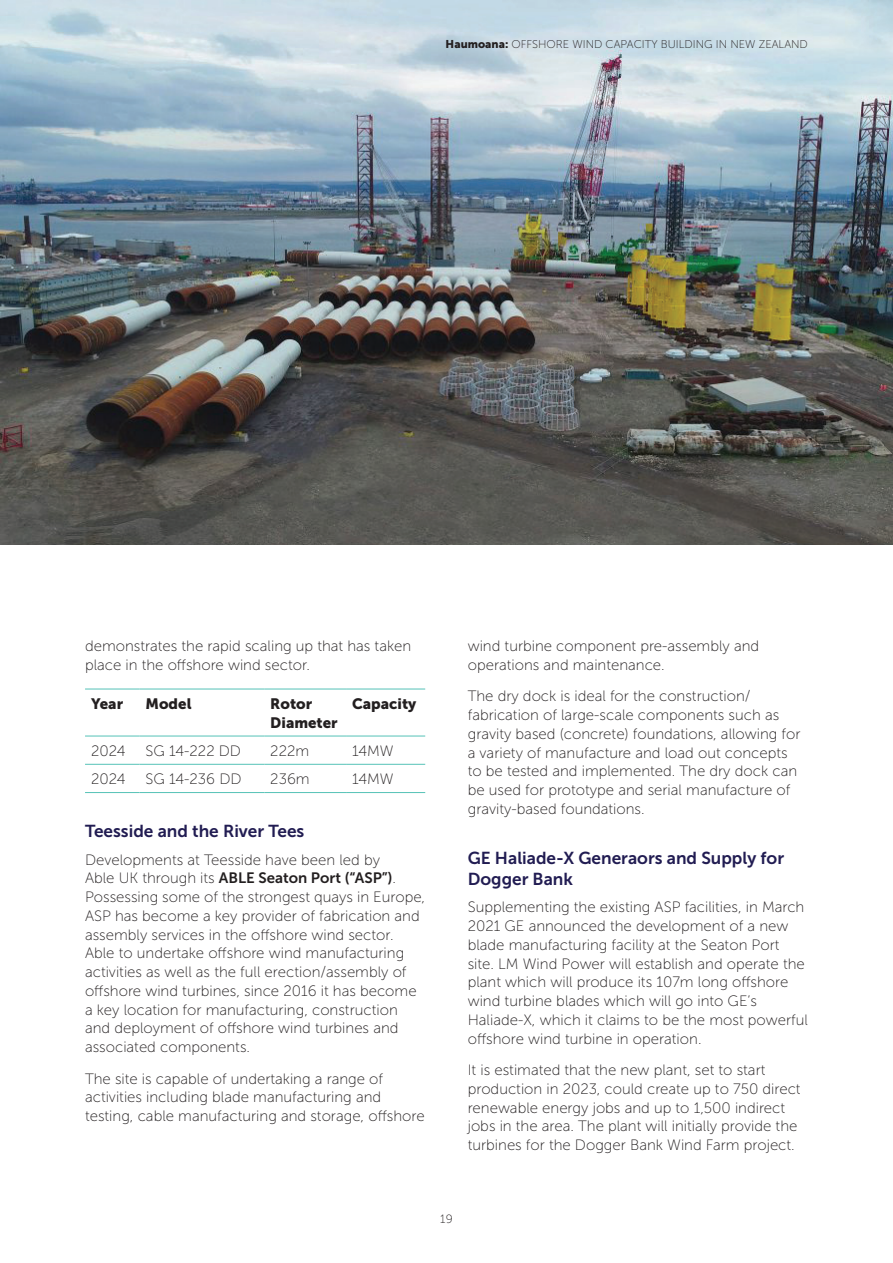
<style>
.page{position:relative;width:893px;height:1263px;background:#fff}
.page>*{position:absolute;margin:0;border:0;box-sizing:border-box;transform-origin:0 0}
.t1{font:17.25px/20.7px "Museo Sans 700";color:#211c52}
.t2{font:15px/18.8px "Museo Sans 100";color:#231f20}
.t3{font:15px "Museo Sans 700";color:#231f20}
.t4{font:15px/18.8px "Museo Sans 900";color:#231f20}
.t5{font:12px "Museo Sans 100";color:#231f20}
.t6{font:11.25px "Museo Sans 100";color:#231f20}
.s1{font-family:"Museo Sans 900"}
.s2{font-family:"Museo Sans 100"}
</style>
<div class="page">
<hr style="left:85px;top:689px;width:55px;height:1px;background:#55c2b7">
<hr style="left:140px;top:689px;width:124px;height:1px;background:#55c2b7">
<hr style="left:264px;top:689px;width:82px;height:1px;background:#55c2b7">
<hr style="left:346px;top:689px;width:79px;height:1px;background:#55c2b7">
<hr style="left:85px;top:736px;width:55px;height:1px;background:#55c2b7">
<hr style="left:140px;top:736px;width:124px;height:1px;background:#55c2b7">
<hr style="left:264px;top:736px;width:82px;height:1px;background:#55c2b7">
<hr style="left:346px;top:736px;width:79px;height:1px;background:#55c2b7">
<hr style="left:85px;top:764px;width:55px;height:1px;background:#55c2b7">
<hr style="left:140px;top:764px;width:124px;height:1px;background:#55c2b7">
<hr style="left:264px;top:764px;width:82px;height:1px;background:#55c2b7">
<hr style="left:346px;top:764px;width:79px;height:1px;background:#55c2b7">
<hr style="left:85px;top:792px;width:55px;height:1px;background:#55c2b7">
<hr style="left:140px;top:792px;width:124px;height:1px;background:#55c2b7">
<hr style="left:264px;top:792px;width:82px;height:1px;background:#55c2b7">
<hr style="left:346px;top:792px;width:79px;height:1px;background:#55c2b7">
<img style="left:0;top:0;width:893px;height:544px">
<p class="t6" style="left:446px;top:39px;width:364px"><span class="s1">Haumoana:</span> OFFSHORE WIND CAPACITY BUILDING IN NEW ZEALAND</p>
<p class="t2" style="left:85px;top:637px;width:328px">demonstrates the rapid scaling up that has taken place in the offshore wind sector.</p>
<p class="t4" style="left:91px;top:694px;width:34px">Year</p>
<p class="t4" style="left:146px;top:694px;width:47px">Model</p>
<p class="t4" style="left:270px;top:694px;width:69px">Rotor<br>Diameter</p>
<p class="t4" style="left:352px;top:694px;width:66px">Capacity</p>
<p class="t2" style="left:91px;top:741px;width:36px">2024</p>
<p class="t2" style="left:146px;top:741px;width:97px">SG 14-222 DD</p>
<p class="t2" style="left:270px;top:741px;width:40px">222m</p>
<p class="t2" style="left:352px;top:741px;width:43px">14MW</p>
<p class="t2" style="left:91px;top:770px;width:36px">2024</p>
<p class="t2" style="left:146px;top:770px;width:97px">SG 14-236 DD</p>
<p class="t2" style="left:270px;top:770px;width:41px">236m</p>
<p class="t2" style="left:352px;top:770px;width:43px">14MW</p>
<p class="t1" style="left:85px;top:821px;width:221px">Teesside and the River Tees</p>
<p class="t2" style="left:85px;top:850px;width:297px">Developments at Teesside have been led by</p>
<p class="t3" style="left:85px;top:870px;width:313px"><span class="s2">Able UK through its</span> ABLE Seaton Port (“ASP”)<span class="s2">.</span></p>
<p class="t2" style="left:85px;top:888px;width:342px">Possessing some of the strongest quays in Europe, ASP has become a key provider of fabrication and assembly services in the offshore wind sector.<br>Able to undertake offshore wind manufacturing activities as well as the full erection/assembly of offshore wind turbines, since 2016 it has become a key location for manufacturing, construction and deployment of offshore wind turbines and associated components.</p>
<p class="t2" style="left:85px;top:1069px;width:341px">The site is capable of undertaking a range of activities including blade manufacturing and testing, cable manufacturing and storage, offshore</p>
<p class="t2" style="left:468px;top:637px;width:293px">wind turbine component pre-assembly and operations and maintenance.</p>
<p class="t2" style="left:468px;top:687px;width:334px">The dry dock is ideal for the construction/ fabrication of large-scale components such as gravity based (concrete) foundations, allowing for a variety of manufacture and load out concepts to be tested and implemented. The dry dock can be used for prototype and serial manufacture of gravity-based foundations.</p>
<p class="t1" style="left:468px;top:848px;width:318px">GE Haliade-X Generaors and Supply for<br>Dogger Bank</p>
<p class="t2" style="left:468px;top:898px;width:342px">Supplementing the existing ASP facilities, in March 2021 GE announced the development of a new blade manufacturing facility at the Seaton Port site. LM Wind Power will establish and operate the plant which will produce its 107m long offshore wind turbine blades which will go into GE’s Haliade-X, which it claims to be the most powerful offshore wind turbine in operation.</p>
<p class="t2" style="left:468px;top:1061px;width:334px">It is estimated that the new plant, set to start production in 2023, could create up to 750 direct renewable energy jobs and up to 1,500 indirect jobs in the area. The plant will initially provide the turbines for the Dogger Bank Wind Farm project.</p>
<p class="t5" style="left:440px;top:1213px;width:14px">19</p>
</div>
